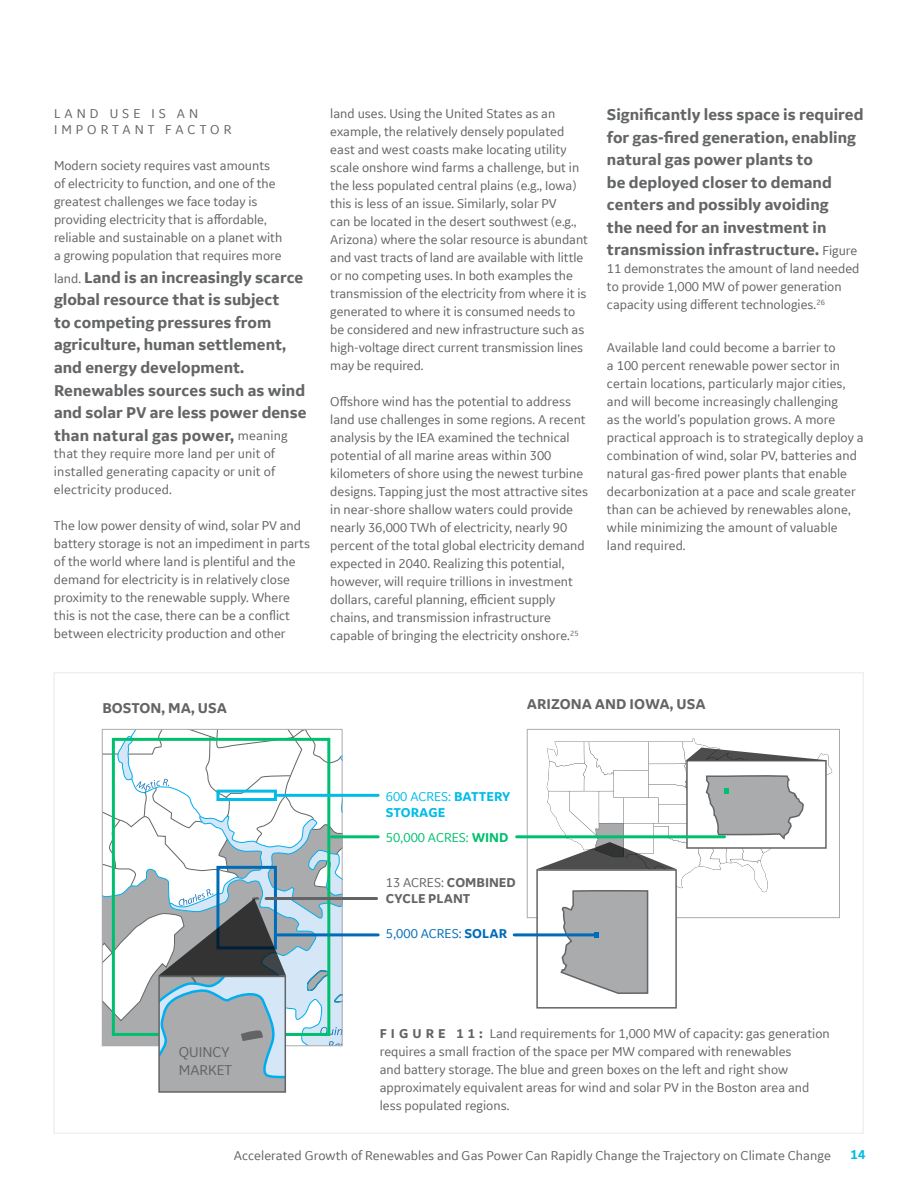
<style>
.page{position:relative;width:918px;height:1188px;background:#fff}
.page>*{position:absolute;margin:0;border:0;box-sizing:border-box;transform-origin:0 0}
.t1{font:700 16.5px/22.5px "GE Inspira Sans";color:#636566}
.t2{font:700 15px "GE Inspira Sans";color:#636466}
.t3{font:15px/18px "GE Inspira Sans";color:#636466}
.t4{font:13.5px/18px "GE Inspira Sans";color:#636466}
.t5{font:700 13.5px/16.2px "GE Inspira Sans";color:#636466}
.t6{font:13.5px/16.2px "GE Inspira Sans";letter-spacing:.3em;color:#636466}
.t7{font:700 13.5px/16.2px "GE Inspira Sans";color:#00bce7}
.t8{font:13.5px "GE Inspira Sans";color:#00bf6f}
.t9{font:13.5px "GE Inspira Sans";color:#006cb7}
.s1{font-weight:400;font-size:13.5px;color:#636466}
.s2{font-weight:400}
.s3{font-weight:700}
</style>
<div class="page">
<div style="left:53px;top:672px;width:811px;height:462px;border:2px solid #eff0f0"></div>
<hr style="left:332px;top:835px;width:46px;height:3px;background:#00bf6f">
<hr style="left:266px;top:897px;width:111px;height:3px;background:#636466">
<hr style="left:278px;top:933px;width:100px;height:3px;background:#006cb7">
<hr style="left:278px;top:794px;width:100px;height:3px;background:#00bce7">
<div style="left:527px;top:729px;width:313px;height:189px;border:1px solid #a9abac"></div>
<div style="left:536px;top:869px;width:141px;height:140px;background:#fff;border:2px solid #636466"></div>
<hr style="left:517px;top:835px;width:207px;height:3px;background:#00bf6f">
<hr style="left:514px;top:933px;width:82px;height:3px;background:#006cb7">
<svg style="left:102px;top:729px;width:240px;height:363px"></svg>
<svg style="left:536px;top:739px;width:296px;height:256px"></svg>
<p class="t6" style="left:54px;top:105px;width:179px">LAND USE IS AN<br>IMPORTANT FACTOR</p>
<p class="t4" style="left:54px;top:157px;width:230px">Modern society requires vast amounts of electricity to function, and one of the greatest challenges we face today is providing electricity that is affordable, reliable and sustainable on a planet with a growing population that requires more</p>
<p class="t1" style="left:54px;top:266px;width:254px"><span class="s1">land.</span> Land is an increasingly scarce global resource that is subject<br>to competing pressures from agriculture, human settlement, and energy development.<br>Renewables sources such as wind and solar PV are less power dense than natural gas power, <span class="s1">meaning</span></p>
<p class="t4" style="left:54px;top:445px;width:223px;text-align:justify">that they require more land per unit of installed generating capacity or unit of electricity produced.</p>
<p class="t4" style="left:54px;top:517px;width:258px">The low power density of wind, solar PV and battery storage is not an impediment in parts of the world where land is plentiful and the demand for electricity is in relatively close proximity to the renewable supply. Where this is not the case, there can be a conflict between electricity production and other</p>
<p class="t4" style="left:330px;top:104px;width:259px">land uses. Using the United States as an example, the relatively densely populated east and west coasts make locating utility scale onshore wind farms a challenge, but in the less populated central plains (e.g., Iowa) this is less of an issue. Similarly, solar PV<br>can be located in the desert southwest (e.g., Arizona) where the solar resource is abundant and vast tracts of land are available with little or no competing uses. In both examples the transmission of the electricity from where it is generated to where it is consumed needs to be considered and new infrastructure such as high-voltage direct current transmission lines may be required.</p>
<p class="t4" style="left:330px;top:392px;width:259px">Offshore wind has the potential to address land use challenges in some regions. A recent analysis by the IEA examined the technical potential of all marine areas within 300 kilometers of shore using the newest turbine designs. Tapping just the most attractive sites in near-shore shallow waters could provide nearly 36,000 TWh of electricity, nearly 90 percent of the total global electricity demand expected in 2040. Realizing this potential, however, will require trillions in investment dollars, careful planning, efficient supply chains, and transmission infrastructure capable of bringing the electricity onshore.<sup>25</sup></p>
<p class="t1" style="left:607px;top:103px;width:258px">Significantly less space is required for gas-fired generation, enabling natural gas power plants to<br>be deployed closer to demand centers and possibly avoiding<br>the need for an investment in transmission infrastructure. <span class="s1">Figure</span></p>
<p class="t4" style="left:607px;top:260px;width:254px">11 demonstrates the amount of land needed to provide 1,000 MW of power generation capacity using different technologies.<sup>26</sup></p>
<p class="t4" style="left:607px;top:338px;width:258px">Available land could become a barrier to<br>a 100 percent renewable power sector in certain locations, particularly major cities, and will become increasingly challenging<br>as the world’s population grows. A more practical approach is to strategically deploy a combination of wind, solar PV, batteries and natural gas-fired power plants that enable decarbonization at a pace and scale greater than can be achieved by renewables alone, while minimizing the amount of valuable land required.</p>
<p class="t2" style="left:102px;top:699px;width:126px">BOSTON, MA, USA</p>
<p class="t2" style="left:527px;top:694px;width:180px">ARIZONA AND IOWA, USA</p>
<p class="t7" style="left:386px;top:788px;width:126px"><span class="s2">600 ACRES:</span> BATTERY<br>STORAGE</p>
<p class="t8" style="left:386px;top:829px;width:124px">50,000 ACRES: <span class="s3">WIND</span></p>
<p class="t5" style="left:386px;top:874px;width:131px"><span class="s2">13 ACRES:</span> COMBINED<br>CYCLE PLANT</p>
<p class="t9" style="left:386px;top:925px;width:123px">5,000 ACRES: <span class="s3">SOLAR</span></p>
<p class="t3" style="left:179px;top:1043px;width:55px">QUINCY<br>MARKET</p>
<p class="t4" style="left:380px;top:1024px;width:452px"><span class="s3">F I G U R E 1 1 :</span> Land requirements for 1,000 MW of capacity: gas generation requires a small fraction of the space per MW compared with renewables<br>and battery storage. The blue and green boxes on the left and right show approximately equivalent areas for wind and solar PV in the Boston area and less populated regions.</p>
<p class="t4" style="left:234px;top:1146px;width:599px">Accelerated Growth of Renewables and Gas Power Can Rapidly Change the Trajectory on Climate Change</p>
<p class="t7" style="left:851px;top:1146px;width:16px">14</p>
</div>
